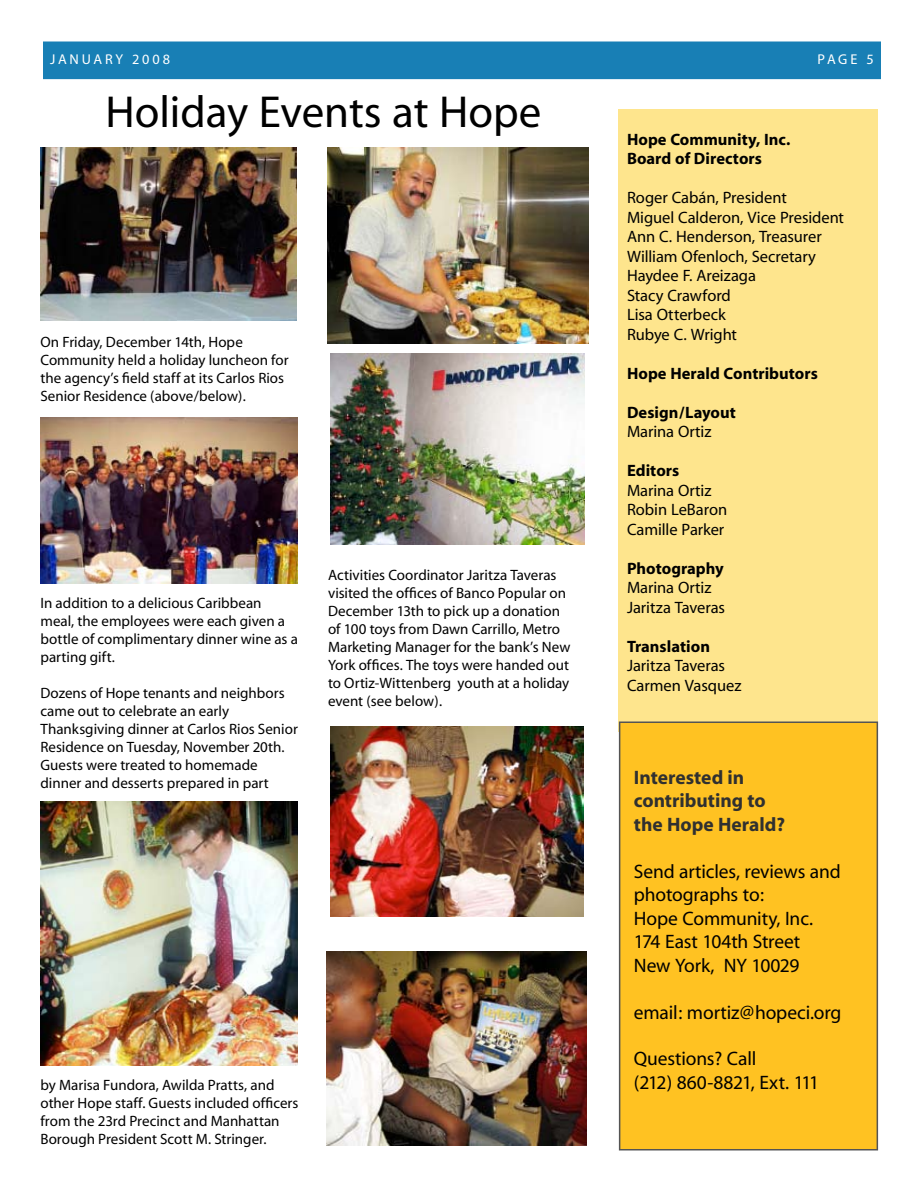
<style>
.page{position:relative;width:918px;height:1188px;background:#fff}
.page>*{position:absolute;margin:0;border:0;box-sizing:border-box;transform-origin:0 0}
.t1{font:45px "Myriad";color:#000}
.t2{font:19.5px/23.5px "Myriad";letter-spacing:-.01em;color:#000}
.t3{font:700 19.5px/23.5px "Myriad";color:#303030}
.t4{font:16.5px/19.5px "Myriad";letter-spacing:-.005em;color:#000}
.t5{font:700 16.5px/19.5px "Myriad";color:#000}
.t6{font:15px/18px "Myriad";color:#000}
.t7{font:14.25px "Myriad";letter-spacing:.195em;color:#fff}
</style>
<div class="page">
<div style="left:44px;top:42px;width:836px;height:37px;background:#187fb5"></div>
<div style="left:618px;top:110px;width:259px;height:622px;background:#fee58d"></div>
<div style="left:620px;top:722px;width:257px;height:428px;background:#ffc222"></div>
<div style="left:619px;top:722px;width:259px;height:428px;border:2px solid #545454"></div>
<img style="left:40px;top:147px;width:256px;height:174px">
<img style="left:40px;top:417px;width:257px;height:167px">
<img style="left:330px;top:354px;width:254px;height:191px">
<img style="left:40px;top:801px;width:257px;height:265px">
<img style="left:327px;top:147px;width:262px;height:196px">
<img style="left:330px;top:726px;width:254px;height:190px">
<img style="left:327px;top:951px;width:260px;height:195px">
<p class="t7" style="left:50px;top:52px;width:122px">JANUARY 2008</p>
<p class="t7" style="left:817px;top:52px;width:58px">Page 5</p>
<h1 class="t1" style="left:105px;top:89px;width:438px">Holiday Events at Hope</h1>
<p class="t5" style="left:627px;top:130px;width:165px">Hope Community, Inc.<br>Board of Directors</p>
<p class="t4" style="left:627px;top:189px;width:219px">Roger Cabán, President<br>Miguel Calderon, Vice President<br>Ann C. Henderson, Treasurer<br>William Ofenloch, Secretary<br>Haydee F. Areizaga<br>Stacy Crawford<br>Lisa Otterbeck<br>Rubye C. Wright</p>
<p class="t5" style="left:627px;top:364px;width:193px">Hope Herald Contributors</p>
<p class="t5" style="left:627px;top:403px;width:110px">Design/Layout</p>
<p class="t4" style="left:627px;top:423px;width:86px">Marina Ortiz</p>
<p class="t5" style="left:627px;top:461px;width:54px">Editors</p>
<p class="t4" style="left:627px;top:481px;width:102px">Marina Ortiz<br>Robin LeBaron<br>Camille Parker</p>
<p class="t5" style="left:627px;top:559px;width:98px">Photography</p>
<p class="t4" style="left:627px;top:579px;width:100px">Marina Ortiz<br>Jaritza Taveras</p>
<p class="t5" style="left:627px;top:637px;width:84px">Translation</p>
<p class="t4" style="left:627px;top:657px;width:116px">Jaritza Taveras<br>Carmen Vasquez</p>
<p class="t6" style="left:40px;top:334px;width:250px">On Friday, December 14th, Hope Community held a holiday luncheon for the agency’s field staff at its Carlos Rios Senior Residence (above/below).</p>
<p class="t6" style="left:328px;top:567px;width:244px">Activities Coordinator Jaritza Taveras visited the offices of Banco Popular on December 13th to pick up a donation of 100 toys from Dawn Carrillo, Metro Marketing Manager for the bank’s New York offices. The toys were handed out to Ortiz-Wittenberg youth at a holiday event (see below).</p>
<p class="t6" style="left:40px;top:595px;width:259px">In addition to a delicious Caribbean meal, the employees were each given a bottle of complimentary dinner wine as a parting gift.</p>
<p class="t6" style="left:40px;top:685px;width:259px">Dozens of Hope tenants and neighbors came out to celebrate an early Thanksgiving dinner at Carlos Rios Senior Residence on Tuesday, November 20th.<br>Guests were treated to homemade dinner and desserts prepared in part</p>
<h2 class="t3" style="left:634px;top:766px;width:153px">Interested in contributing to the Hope Herald?</h2>
<h2 class="t2" style="left:634px;top:860px;width:208px">Send articles, reviews and photographs to:<br>Hope Community, Inc.<br>174 East 104th Street<br>New York, NY 10029</h2>
<h2 class="t2" style="left:634px;top:1001px;width:209px">email: mortiz@hopeci.org</h2>
<h2 class="t2" style="left:634px;top:1048px;width:187px">Questions? Call<br>(212) 860-8821, Ext. 111</h2>
<p class="t6" style="left:40px;top:1077px;width:260px">by Marisa Fundora, Awilda Pratts, and other Hope staff. Guests included officers from the 23rd Precinct and Manhattan Borough President Scott M. Stringer.</p>
</div>
